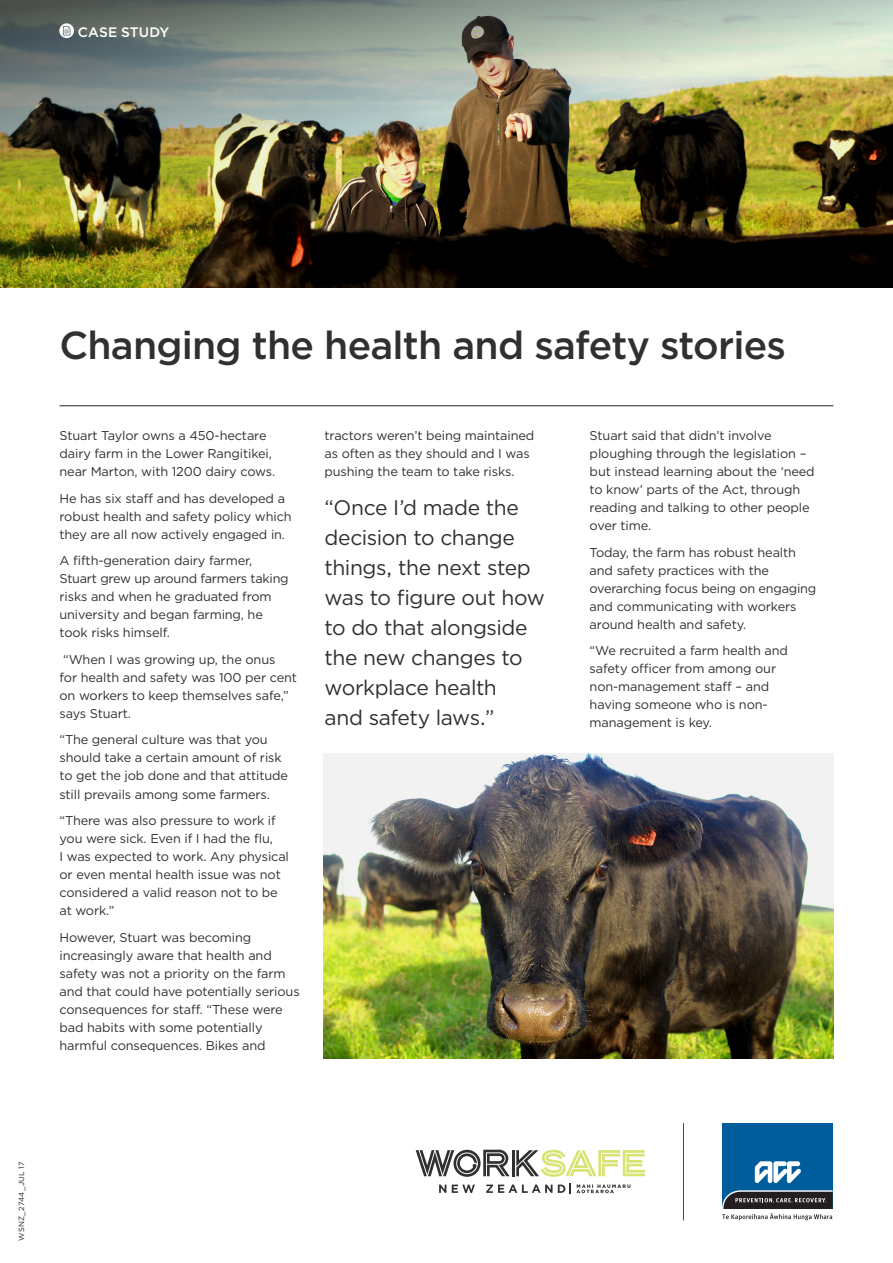
<style>
.page{position:relative;width:893px;height:1263px;background:#fff}
.page>*{position:absolute;margin:0;border:0;box-sizing:border-box;transform-origin:0 0}
.FS_major_head{font:500 39px "Gotham";letter-spacing:-.02em;color:#312f30}
.intro{font:21px/30px "Gotham";letter-spacing:-.02em;color:#312f30}
.t1{font:500 13.8px "Gotham";letter-spacing:.005em;color:#fff}
.body{font:12.75px/18px "Gotham";letter-spacing:-.01em;color:#312f30}
.side_code{font:7.5px "Gotham";letter-spacing:.005em;color:#231f20}
</style>
<div class="page">
<div style="left:722px;top:1123px;width:111px;height:86px;background:#005d9c"></div>
<svg style="left:755px;top:1161px;width:46px;height:22px"></svg>
<svg style="left:722px;top:1190px;width:111px;height:30px"></svg>
<hr style="left:513px;top:1150px;width:2px;height:26px;background:#312f30">
<svg style="left:516px;top:1150px;width:129px;height:27px"></svg>
<svg style="left:416px;top:1150px;width:94px;height:27px"></svg>
<svg style="left:439px;top:1183px;width:191px;height:11px"></svg>
<hr style="left:683px;top:1123px;width:1px;height:97px;background:#005d9c">
<hr style="left:60px;top:405px;width:773px;height:1px;background:#231f20">
<img style="left:323px;top:754px;width:510px;height:305px">
<img style="left:0;top:0;width:893px;height:288px">
<svg style="left:59px;top:23px;width:15px;height:15px"></svg>
<h2 class="t1" style="left:78px;top:23px;width:93px">CASE STUDY</h2>
<p class="FS_major_head" style="left:60px;top:319px;width:728px">Changing the health and safety stories</p>
<p class="body" style="left:60px;top:427px;width:217px">Stuart Taylor owns a 450-hectare dairy farm in the Lower Rangitikei, near Marton, with 1200 dairy cows.</p>
<p class="body" style="left:60px;top:489px;width:234px">He has six staff and has developed a robust health and safety policy which they are all now actively engaged in.</p>
<p class="body" style="left:60px;top:552px;width:231px">A fifth-generation dairy farmer,<br>Stuart grew up around farmers taking risks and when he graduated from university and began farming, he took risks himself.</p>
<p class="body" style="left:60px;top:650px;width:239px">“When I was growing up, the onus<br>for health and safety was 100 per cent on workers to keep themselves safe,” says Stuart.</p>
<p class="body" style="left:60px;top:731px;width:230px">“The general culture was that you should take a certain amount of risk to get the job done and that attitude still prevails among some farmers.</p>
<p class="body" style="left:60px;top:811px;width:231px">“There was also pressure to work if you were sick. Even if I had the flu,<br>I was expected to work. Any physical or even mental health issue was not considered a valid reason not to be at work.”</p>
<p class="body" style="left:60px;top:928px;width:242px">However, Stuart was becoming increasingly aware that health and safety was not a priority on the farm and that could have potentially serious consequences for staff. “These were bad habits with some potentially harmful consequences. Bikes and</p>
<p class="body" style="left:325px;top:427px;width:211px">tractors weren’t being maintained as often as they should and I was pushing the team to take risks.</p>
<p class="intro" style="left:325px;top:492px;width:222px">“Once I’d made the decision to change things, the next step was to figure out how to do that alongside the new changes to workplace health<br>and safety laws.”</p>
<p class="body" style="left:590px;top:427px;width:227px">Stuart said that didn’t involve ploughing through the legislation – but instead learning about the ‘need to know’ parts of the Act, through reading and talking to other people over time.</p>
<p class="body" style="left:590px;top:543px;width:228px">Today, the farm has robust health and safety practices with the overarching focus being on engaging and communicating with workers around health and safety.</p>
<p class="body" style="left:590px;top:642px;width:200px">“We recruited a farm health and safety officer from among our non-management staff – and having someone who is non&shy;management is key.</p>
<p class="side_code" style="left:17px;top:1241px;width:80px;rotate:-90deg">WSNZ_2744_Jul 17</p>
</div>
